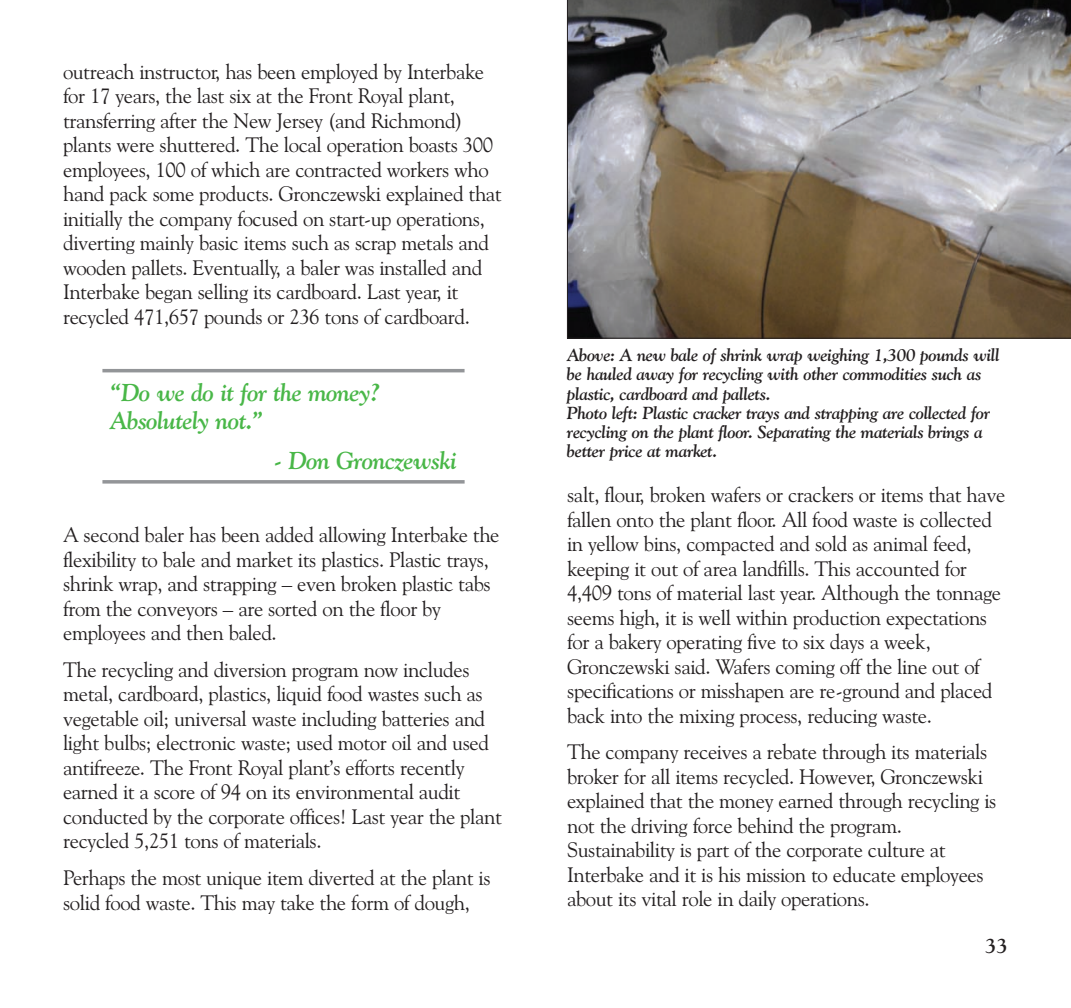
<style>
.page{position:relative;width:1071px;height:1008px;background:#fff}
.page>*{position:absolute;margin:0;border:0;box-sizing:border-box;transform-origin:0 0}
.t1{font:italic 700 24.5px/28px "Goudy Old Style BT";letter-spacing:-.02em;color:#49b748}
.t2{font:21px/24.5px "Goudy Old Style BT";letter-spacing:-.02em;color:#231f20}
.t3{font:700 21px "Goudy Old Style BT";color:#231f20}
.t4{font:italic 700 17.5px/19.2px "Goudy Old Style BT";letter-spacing:-.015em;color:#231f20}
</style>
<div class="page">
<hr style="left:102px;top:369px;width:363px;height:3px;background:#939598">
<svg style="left:102px;top:480px;width:363px;height:4px"></svg>
<svg style="left:567px;top:0;width:504px;height:339px;background:#7f776d"></svg>
<p class="t2" style="left:63px;top:59px;width:440px">outreach instructor, has been employed by Interbake for 17 years, the last six at the Front Royal plant, transferring after the New Jersey (and Richmond) plants were shuttered. The local operation boasts 300 employees, 100 of which are contracted workers who hand pack some products. Gronczewski explained that initially the company focused on start-up operations, diverting mainly basic items such as scrap metals and wooden pallets. Eventually, a baler was installed and Interbake began selling its cardboard. Last year, it recycled 471,657 pounds or 236 tons of cardboard.</p>
<p class="t1" style="left:110px;top:378px;width:271px">“Do we do it for the money?<br>Absolutely not.”</p>
<p class="t1" style="left:274px;top:446px;width:184px">- Don Gronczewski</p>
<p class="t2" style="left:63px;top:522px;width:438px">A second baler has been added allowing Interbake the flexibility to bale and market its plastics. Plastic trays, shrink wrap, and strapping – even broken plastic tabs from the conveyors – are sorted on the floor by employees and then baled.</p>
<p class="t2" style="left:63px;top:657px;width:440px">The recycling and diversion program now includes metal, cardboard, plastics, liquid food wastes such as vegetable oil; universal waste including batteries and light bulbs; electronic waste; used motor oil and used antifreeze. The Front Royal plant’s efforts recently earned it a score of 94 on its environmental audit conducted by the corporate offices! Last year the plant recycled 5,251 tons of materials.</p>
<p class="t2" style="left:63px;top:865px;width:429px">Perhaps the most unique item diverted at the plant is solid food waste. This may take the form of dough,</p>
<p class="t4" style="left:567px;top:345px;width:434px">Above: A new bale of shrink wrap weighing 1,300 pounds will be hauled away for recycling with other commodities such as plastic, cardboard and pallets.<br>Photo left: Plastic cracker trays and strapping are collected for recycling on the plant floor. Separating the materials brings a better price at market.</p>
<p class="t2" style="left:567px;top:482px;width:440px">salt, flour, broken wafers or crackers or items that have fallen onto the plant floor. All food waste is collected in yellow bins, compacted and sold as animal feed, keeping it out of area landfills. This accounted for 4,409 tons of material last year. Although the tonnage seems high, it is well within production expectations for a bakery operating five to six days a week, Gronczewski said. Wafers coming off the line out of specifications or misshapen are re-ground and placed back into the mixing process, reducing waste.</p>
<p class="t2" style="left:567px;top:739px;width:431px">The company receives a rebate through its materials broker for all items recycled. However, Gronczewski explained that the money earned through recycling is not the driving force behind the program.<br>Sustainability is part of the corporate culture at Interbake and it is his mission to educate employees about its vital role in daily operations.</p>
<p class="t3" style="left:985px;top:932px;width:24px">33</p>
</div>
